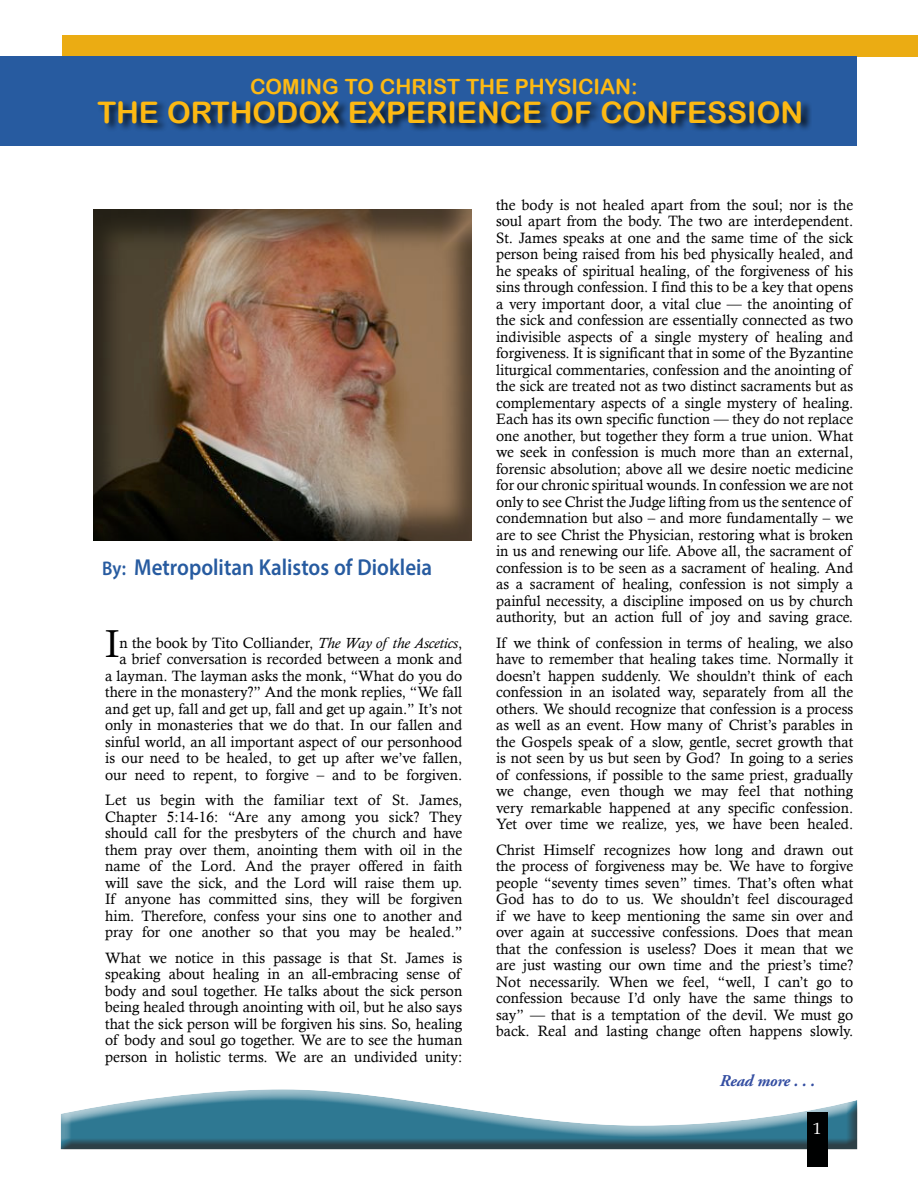
<style>
.page{position:relative;width:918px;height:1188px;background:#fff}
.page>*{position:absolute;margin:0;border:0;box-sizing:border-box;transform-origin:0 0}
.t1{font:39px "Calisto";color:#000}
.t2{font:29.7px "Arial Rounded MT Bold";color:#fdb913}
.t3{font:600 23.1px "Myriad Pro";color:#275ba0;scale:.91 1}
.t4{font:21px "Arial Rounded MT Bold";color:#fdb913}
.t5{font:italic 700 16.5px "Adobe Garamond Pro";letter-spacing:-.01em;color:#344ea2}
.t6{font:16.5px "Book Antiqua";color:#fff}
.t7{font:15px/16.5px "Calisto";color:#000;text-align:justify}
.s1{font-size:19.8px}
.s2{font-style:italic}
</style>
<div class="page">
<div style="left:62px;top:35px;width:856px;height:21px;background:#ebac13"></div>
<div style="left:54px;top:1092px;width:815px;height:57px;background:#000;opacity:.75"></div>
<div style="left:807px;top:1112px;width:21px;height:55px;background:#000101"></div>
<div style="left:0;top:56px;width:856px;height:90px;background:#275ba0"></div>
<div style="left:97px;top:99px;width:715px;height:34px;background:#000;opacity:.75"></div>
<div style="left:80px;top:198px;width:405px;height:343px;background:#000;opacity:.5"></div>
<h3 class="t4" style="left:250px;top:75px;width:389px">COMING TO CHRIST THE PHYSICIAN:</h3>
<h2 class="t2" style="left:97px;top:95px;width:707px">THE ORTHODOX EXPERIENCE OF CONFESSION</h2>
<h3 class="t3" style="left:102px;top:553px;width:364px"><span class="s1">By:</span> Metropolitan Kalistos of Diokleia</h3>
<h1 class="t1" style="left:105px;top:621px;width:16px">I</h1>
<p class="t7" style="left:105px;top:634px;width:359px;text-align:right">n the book by Tito Colliander, <span class="s2">The Way of the Ascetics</span>,<br>a brief conversation is recorded between a monk and<br>a layman. The layman asks the monk, “What do you do there in the monastery?” And the monk replies, “We fall and get up, fall and get up, fall and get up again.” It’s not only in monasteries that we do that. In our fallen and sinful world, an all important aspect of our personhood is our need to be healed, to get up after we’ve fallen, our need to repent, to forgive – and to be forgiven.</p>
<p class="t7" style="left:105px;top:792px;width:359px">Let us begin with the familiar text of St. James, Chapter 5:14-16: “Are any among you sick? They should call for the presbyters of the church and have them pray over them, anointing them with oil in the name of the Lord. And the prayer offered in faith will save the sick, and the Lord will raise them up.<br>If anyone has committed sins, they will be forgiven him. Therefore, confess your sins one to another and pray for one another so that you may be healed.”</p>
<p class="t7" style="left:105px;top:949px;width:359px">What we notice in this passage is that St. James is speaking about healing in an all-embracing sense of body and soul together. He talks about the sick person being healed through anointing with oil, but he also says that the sick person will be forgiven his sins. So, healing of body and soul go together. We are to see the human person in holistic terms. We are an undivided unity:</p>
<p class="t7" style="left:496px;top:196px;width:359px">the body is not healed apart from the soul; nor is the soul apart from the body. The two are interdependent.<br>St. James speaks at one and the same time of the sick person being raised from his bed physically healed, and he speaks of spiritual healing, of the forgiveness of his sins through confession. I find this to be a key that opens a very important door, a vital clue — the anointing of the sick and confession are essentially connected as two indivisible aspects of a single mystery of healing and forgiveness. It is significant that in some of the Byzantine liturgical commentaries, confession and the anointing of the sick are treated not as two distinct sacraments but as complementary aspects of a single mystery of healing.<br>Each has its own specific function — they do not replace one another, but together they form a true union. What we seek in confession is much more than an external, forensic absolution; above all we desire noetic medicine for our chronic spiritual wounds. In confession we are not only to see Christ the Judge lifting from us the sentence of condemnation but also – and more fundamentally – we are to see Christ the Physician, restoring what is broken in us and renewing our life. Above all, the sacrament of confession is to be seen as a sacrament of healing. And as a sacrament of healing, confession is not simply a painful necessity, a discipline imposed on us by church authority, but an action full of joy and saving grace.</p>
<p class="t7" style="left:496px;top:634px;width:359px">If we think of confession in terms of healing, we also have to remember that healing takes time. Normally it doesn’t happen suddenly. We shouldn’t think of each confession in an isolated way, separately from all the others. We should recognize that confession is a process as well as an event. How many of Christ’s parables in the Gospels speak of a slow, gentle, secret growth that is not seen by us but seen by God? In going to a series of confessions, if possible to the same priest, gradually we change, even though we may feel that nothing very remarkable happened at any specific confession.<br>Yet over time we realize, yes, we have been healed.</p>
<p class="t7" style="left:496px;top:841px;width:359px">Christ Himself recognizes how long and drawn out the process of forgiveness may be. We have to forgive people “seventy times seven” times. That’s often what God has to do to us. We shouldn’t feel discouraged if we have to keep mentioning the same sin over and over again at successive confessions. Does that mean that the confession is useless? Does it mean that we are just wasting our own time and the priest’s time?<br>Not necessarily. When we feel, “well, I can’t go to confession because I’d only have the same things to say” — that is a temptation of the devil. We must go back. Real and lasting change often happens slowly.</p>
<p class="t5" style="left:720px;top:1071px;width:97px">Read more . . .</p>
<p class="t6" style="left:813px;top:1118px;width:10px">1</p>
</div>
